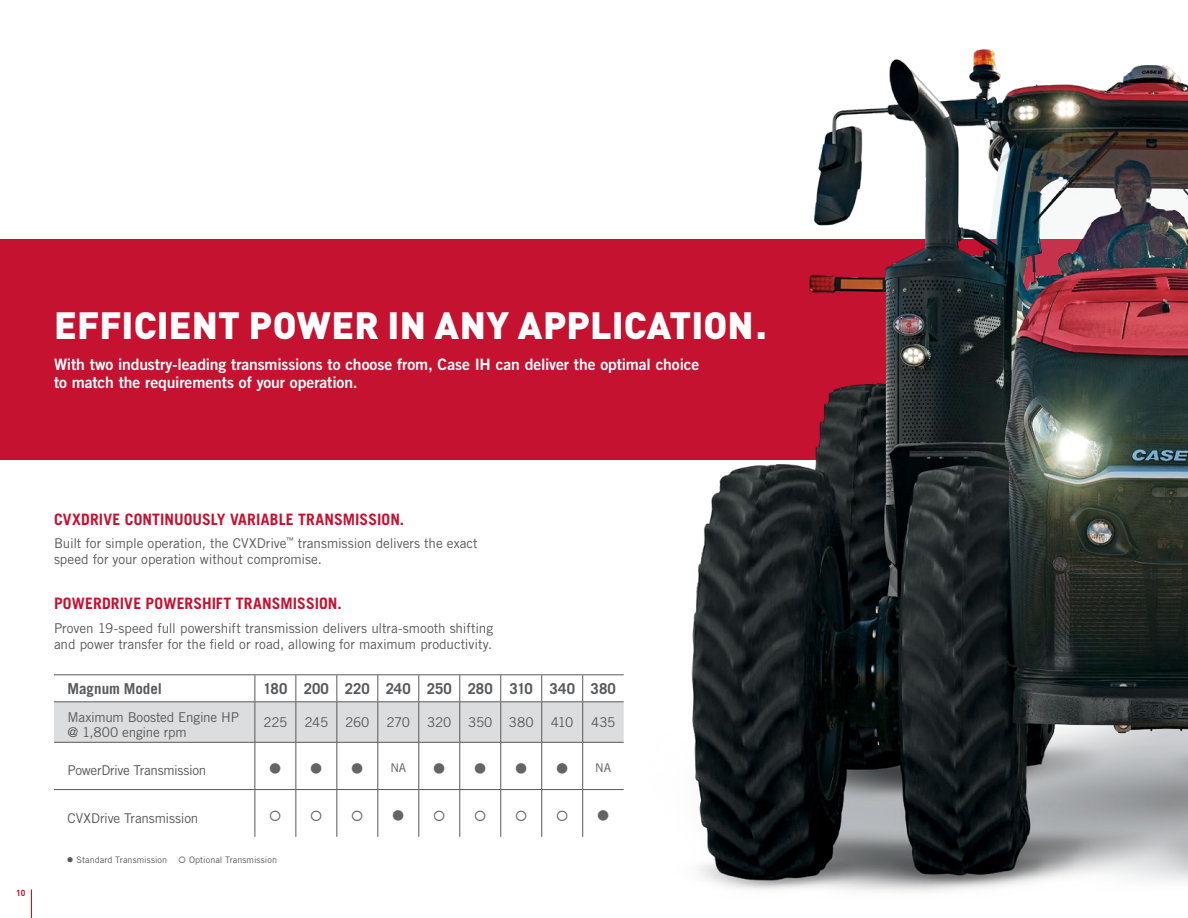
<style>
.page{position:relative;width:1188px;height:918px;background:#fff}
.page>*{position:absolute;margin:0;border:0;box-sizing:border-box;transform-origin:0 0}
.t1{font:900 37.5px "DINOT";letter-spacing:.005em;color:#fff}
.t2{font:18px "Wingdings";color:#636466}
.t3{font:15.75px/18px "Trade Gothic LT Std Bd 2";letter-spacing:-.01em;color:#fff}
.t4{font:700 15.75px "Trade Gothic LT Std";letter-spacing:.005em;color:#c41230}
.t5{font:700 15px "Trade Gothic LT Std";color:#58595b}
.t6{font:13.5px/16.5px "Trade Gothic LT Std";letter-spacing:-.005em;color:#58595b}
.t7{font:13.5px "Trade Gothic LT Std";letter-spacing:-.025em;color:#58595b}
.t8{font:12px "Trade Gothic LT Std";color:#58595b}
.t9{font:9px "Trade Gothic LT Std";letter-spacing:.005em;color:#58595b}
.t10{font:700 8.7px "DINOT";color:#c41230}
.s1{color:#636466}
</style>
<div class="page">
<div style="left:0;top:239px;width:1188px;height:220px;background:#c41230"></div>
<img style="left:423px;top:49px;width:765px;height:843px">
<svg style="left:54px;top:675px;width:570px;height:67px"></svg>
<hr style="left:296px;top:702px;width:1px;height:40px;background:#58595b">
<hr style="left:337px;top:702px;width:1px;height:40px;background:#58595b">
<hr style="left:378px;top:702px;width:1px;height:40px;background:#58595b">
<hr style="left:419px;top:702px;width:1px;height:40px;background:#58595b">
<hr style="left:460px;top:702px;width:1px;height:40px;background:#58595b">
<hr style="left:501px;top:702px;width:1px;height:40px;background:#58595b">
<hr style="left:541px;top:702px;width:1px;height:40px;background:#58595b">
<hr style="left:54px;top:674px;width:201px;height:1px;background:#58595b">
<hr style="left:255px;top:674px;width:41px;height:1px;background:#58595b">
<hr style="left:296px;top:674px;width:41px;height:1px;background:#58595b">
<hr style="left:337px;top:674px;width:41px;height:1px;background:#58595b">
<hr style="left:378px;top:674px;width:41px;height:1px;background:#58595b">
<hr style="left:419px;top:674px;width:41px;height:1px;background:#58595b">
<hr style="left:460px;top:674px;width:41px;height:1px;background:#58595b">
<hr style="left:501px;top:674px;width:41px;height:1px;background:#58595b">
<hr style="left:542px;top:674px;width:41px;height:1px;background:#58595b">
<hr style="left:583px;top:674px;width:41px;height:1px;background:#58595b">
<hr style="left:54px;top:701px;width:201px;height:1px;background:#58595b">
<hr style="left:255px;top:701px;width:41px;height:1px;background:#58595b">
<hr style="left:296px;top:701px;width:41px;height:1px;background:#58595b">
<hr style="left:337px;top:701px;width:41px;height:1px;background:#58595b">
<hr style="left:378px;top:701px;width:41px;height:1px;background:#58595b">
<hr style="left:419px;top:701px;width:41px;height:1px;background:#58595b">
<hr style="left:460px;top:701px;width:41px;height:1px;background:#58595b">
<hr style="left:501px;top:701px;width:41px;height:1px;background:#58595b">
<hr style="left:542px;top:701px;width:41px;height:1px;background:#58595b">
<hr style="left:378px;top:789px;width:41px;height:1px;background:#58595b">
<hr style="left:583px;top:789px;width:41px;height:1px;background:#58595b">
<hr style="left:255px;top:702px;width:1px;height:40px;background:#58595b">
<hr style="left:582px;top:702px;width:1px;height:40px;background:#58595b">
<hr style="left:54px;top:742px;width:201px;height:1px;background:#58595b">
<hr style="left:255px;top:742px;width:41px;height:1px;background:#58595b">
<hr style="left:255px;top:742px;width:1px;height:47px;background:#58595b">
<hr style="left:296px;top:742px;width:41px;height:1px;background:#58595b">
<hr style="left:296px;top:742px;width:1px;height:47px;background:#58595b">
<hr style="left:337px;top:742px;width:41px;height:1px;background:#58595b">
<hr style="left:337px;top:742px;width:1px;height:47px;background:#58595b">
<hr style="left:378px;top:742px;width:41px;height:1px;background:#58595b">
<hr style="left:378px;top:742px;width:1px;height:47px;background:#58595b">
<hr style="left:419px;top:742px;width:41px;height:1px;background:#58595b">
<hr style="left:419px;top:742px;width:1px;height:47px;background:#58595b">
<hr style="left:460px;top:742px;width:41px;height:1px;background:#58595b">
<hr style="left:460px;top:742px;width:1px;height:47px;background:#58595b">
<hr style="left:501px;top:742px;width:41px;height:1px;background:#58595b">
<hr style="left:501px;top:742px;width:1px;height:47px;background:#58595b">
<hr style="left:542px;top:742px;width:41px;height:1px;background:#58595b">
<hr style="left:541px;top:742px;width:1px;height:47px;background:#58595b">
<hr style="left:583px;top:742px;width:41px;height:1px;background:#58595b">
<hr style="left:582px;top:742px;width:1px;height:47px;background:#58595b">
<hr style="left:54px;top:789px;width:201px;height:1px;background:#58595b">
<hr style="left:255px;top:789px;width:41px;height:1px;background:#58595b">
<hr style="left:255px;top:790px;width:1px;height:47px;background:#58595b">
<hr style="left:296px;top:789px;width:41px;height:1px;background:#58595b">
<hr style="left:296px;top:790px;width:1px;height:47px;background:#58595b">
<hr style="left:337px;top:789px;width:41px;height:1px;background:#58595b">
<hr style="left:337px;top:790px;width:1px;height:47px;background:#58595b">
<hr style="left:378px;top:790px;width:1px;height:47px;background:#58595b">
<hr style="left:419px;top:789px;width:41px;height:1px;background:#58595b">
<hr style="left:419px;top:790px;width:1px;height:47px;background:#58595b">
<hr style="left:460px;top:789px;width:41px;height:1px;background:#58595b">
<hr style="left:460px;top:790px;width:1px;height:47px;background:#58595b">
<hr style="left:501px;top:789px;width:41px;height:1px;background:#58595b">
<hr style="left:501px;top:790px;width:1px;height:47px;background:#58595b">
<hr style="left:542px;top:789px;width:41px;height:1px;background:#58595b">
<hr style="left:541px;top:790px;width:1px;height:47px;background:#58595b">
<hr style="left:582px;top:790px;width:1px;height:47px;background:#58595b">
<hr style="left:583px;top:701px;width:41px;height:1px;background:#58595b">
<svg style="left:31px;top:890px;width:1px;height:28px"></svg>
<svg style="left:295px;top:763px;width:2px;height:11px"></svg>
<svg style="left:434px;top:763px;width:51px;height:11px"></svg>
<svg style="left:516px;top:763px;width:51px;height:11px"></svg>
<svg style="left:295px;top:810px;width:2px;height:11px"></svg>
<svg style="left:377px;top:810px;width:2px;height:11px"></svg>
<svg style="left:434px;top:810px;width:51px;height:11px"></svg>
<svg style="left:516px;top:810px;width:51px;height:11px"></svg>
<h1 class="t1" style="left:54px;top:300px;width:714px">EFFICIENT POWER IN ANY APPLICATION.</h1>
<p class="t3" style="left:54px;top:355px;width:647px">With two industry-leading transmissions to choose from, Case IH can deliver the optimal choice to match the requirements of your operation.</p>
<p class="t10" style="left:16px;top:887px;width:11px">10</p>
<p class="t4" style="left:54px;top:509px;width:352px">CVXDRIVE CONTINUOUSLY VARIABLE TRANSMISSION.</p>
<p class="t6" style="left:54px;top:535px;width:425px">Built for simple operation, the CVXDrive<sup>™</sup> transmission delivers the exact speed for your operation without compromise.</p>
<p class="t4" style="left:54px;top:594px;width:289px">POWERDRIVE POWERSHIFT TRANSMISSION.</p>
<p class="t6" style="left:54px;top:620px;width:441px">Proven 19-speed full powershift transmission delivers ultra-smooth shifting and power transfer for the field or road, allowing for maximum productivity.</p>
<p class="t5" style="left:68px;top:679px;width:96px">Magnum Model</p>
<p class="t5" style="left:263px;top:679px;width:354px">180 200 220 240 250 280 310 340 380</p>
<p class="t6" style="left:68px;top:710px;width:173px;line-height:15px">Maximum Boosted Engine HP @ 1,800 engine rpm</p>
<p class="t6" style="left:263px;top:714px;width:26px">225</p>
<p class="t6" style="left:304px;top:714px;width:67px">245 260</p>
<p class="t6" style="left:386px;top:714px;width:25px">270</p>
<p class="t6" style="left:427px;top:714px;width:108px">320 350 380</p>
<p class="t6" style="left:551px;top:714px;width:24px">410</p>
<p class="t6" style="left:591px;top:714px;width:26px">435</p>
<p class="t7" style="left:68px;top:762px;width:140px">PowerDrive Transmission</p>
<p class="t8" style="left:351px;top:760px;width:57px"><span class="s1">●</span> NA</p>
<p class="t8" style="left:595px;top:760px;width:17px">NA</p>
<p class="t6" style="left:68px;top:809px;width:132px">CVXDrive Transmission</p>
<h2 class="t2" style="left:596px;top:806px;width:15px">●</h2>
<p class="t9" style="left:67px;top:854px;width:212px">● Standard Transmission ○ Optional Transmission</p>
</div>
